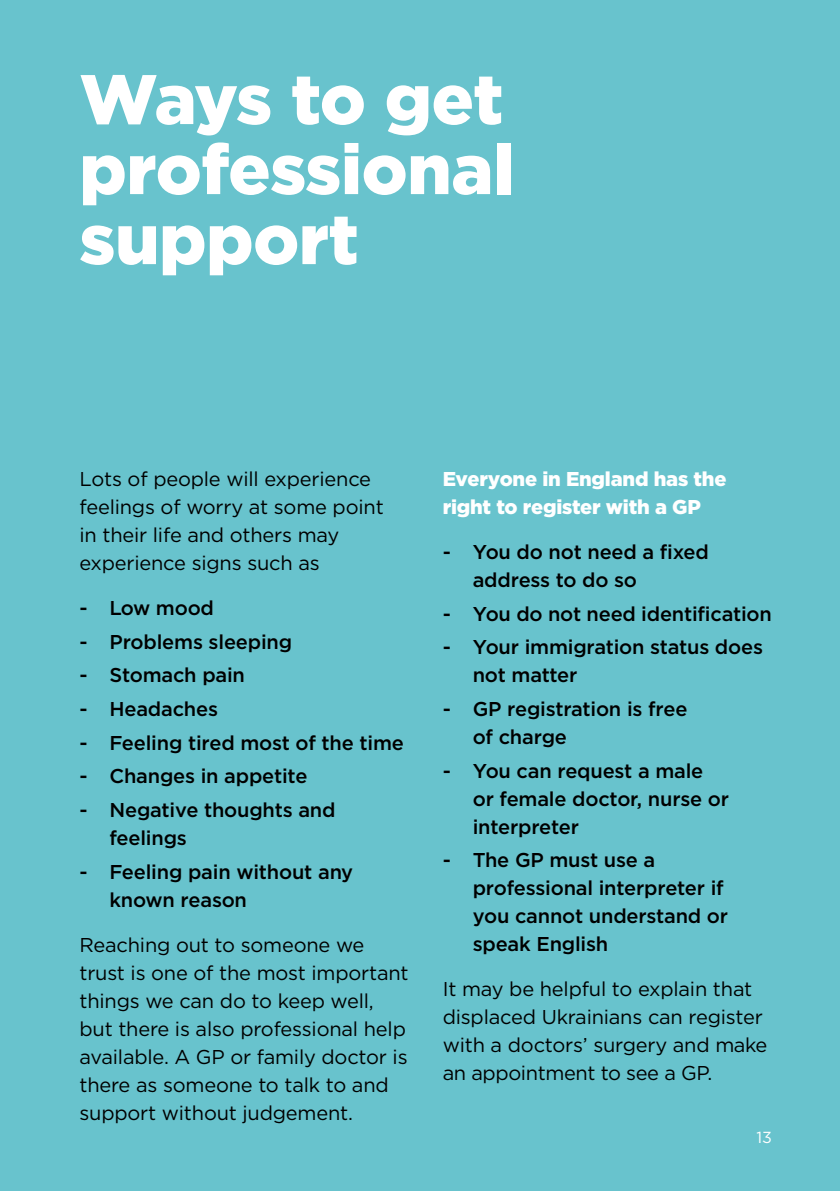
<style>
.page{position:relative;width:840px;height:1191px;background:#fff}
.page>*{position:absolute;margin:0;border:0;box-sizing:border-box;transform-origin:0 0}
.t1{font:900 70px/70px "Gotham";letter-spacing:-.005em;color:#fff}
.t2{font:500 20px/28px "Gotham";letter-spacing:-.01em;color:#000}
.t3{font:20px/28px "Gotham";letter-spacing:-.01em;color:#000}
.t4{font:900 20px/28px "Gotham";letter-spacing:-.01em;color:#fff}
.t5{font:16px "Gotham";color:#fff}
</style>
<div class="page">
<div style="left:0;top:0;width:839px;height:1191px;background:#68c3cd"></div>
<h1 class="t1" style="left:79px;top:62px;width:436px">Ways to get professional support</h1>
<p class="t3" style="left:79px;top:464px;width:305px">Lots of people will experience feelings of worry at some point in their life and others may experience signs such as</p>
<p class="t2" style="left:79px;top:593px;width:136px">- Low mood</p>
<p class="t2" style="left:79px;top:627px;width:214px">- Problems sleeping</p>
<p class="t2" style="left:79px;top:661px;width:167px">- Stomach pain</p>
<p class="t2" style="left:79px;top:694px;width:140px">- Headaches</p>
<p class="t2" style="left:79px;top:728px;width:326px">- Feeling tired most of the time</p>
<p class="t2" style="left:79px;top:762px;width:229px">- Changes in appetite</p>
<p class="t2" style="left:109px;top:795px;width:227px;text-indent:-30px">- Negative thoughts and feelings</p>
<p class="t2" style="left:109px;top:857px;width:245px;text-indent:-30px">- Feeling pain without any known reason</p>
<p class="t3" style="left:79px;top:930px;width:330px">Reaching out to someone we trust is one of the most important things we can do to keep well, but there is also professional help available. A GP or family doctor is there as someone to talk to and support without judgement.</p>
<p class="t4" style="left:442px;top:464px;width:285px">Everyone in England has the right to register with a GP</p>
<p class="t2" style="left:472px;top:537px;width:237px;text-indent:-30px">- You do not need a fixed address to do so</p>
<p class="t2" style="left:442px;top:599px;width:330px">- You do not need identification</p>
<p class="t2" style="left:472px;top:633px;width:291px;text-indent:-30px">- Your immigration status does not matter</p>
<p class="t2" style="left:472px;top:694px;width:216px;text-indent:-30px">- GP registration is free of charge</p>
<p class="t2" style="left:472px;top:756px;width:257px;text-indent:-30px">- You can request a male or female doctor, nurse or interpreter</p>
<p class="t2" style="left:472px;top:845px;width:257px;text-indent:-30px">- The GP must use a professional interpreter if you cannot understand or speak English</p>
<p class="t3" style="left:442px;top:975px;width:326px">It may be helpful to explain that displaced Ukrainians can register with a doctors’ surgery and make an appointment to see a GP.</p>
<p class="t5" style="left:755px;top:1127px;width:17px">13</p>
</div>
